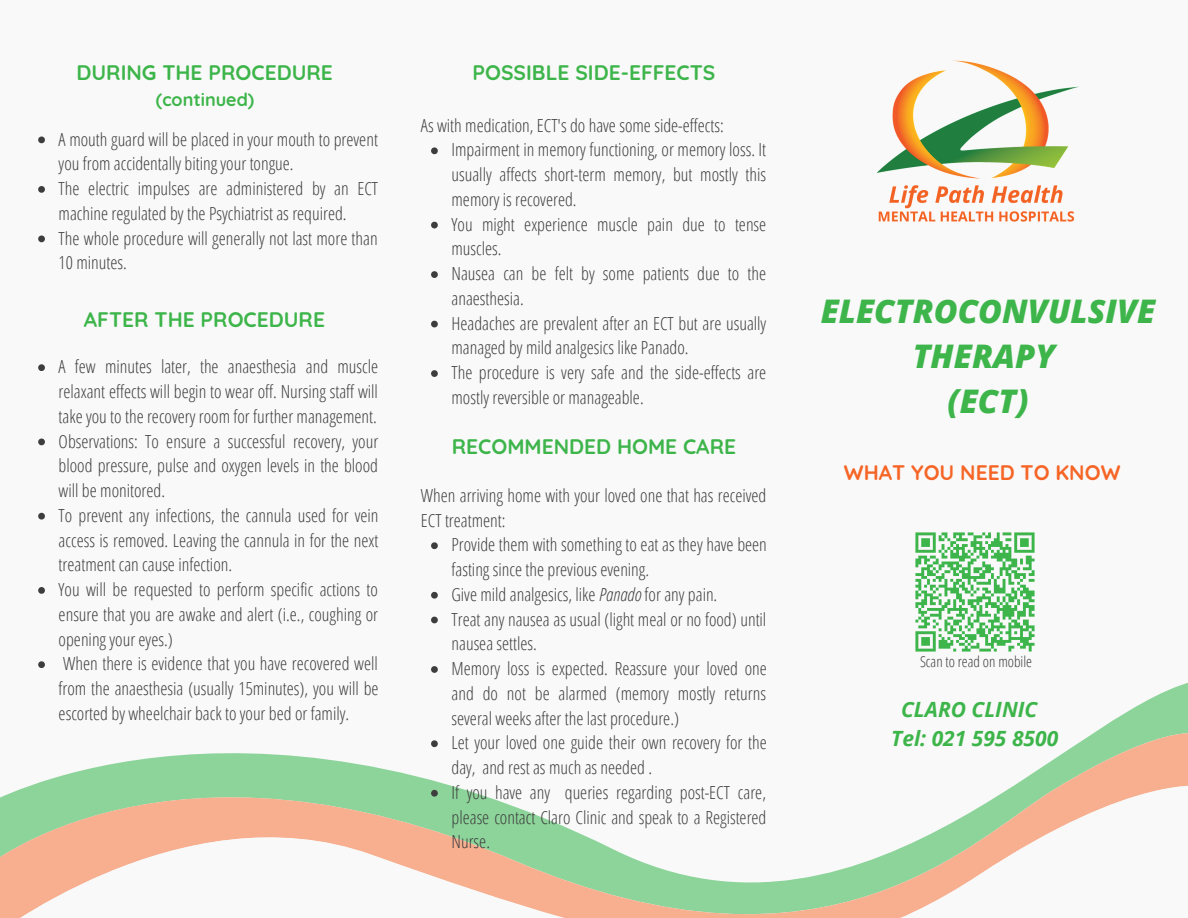
<style>
.page{position:relative;width:1188px;height:918px;background:#f9f9f9}
.page>*{position:absolute;margin:0;border:0;box-sizing:border-box;transform-origin:0 0}
.t1{font:italic 800 32.55px/45px "Open Sans";color:#3db54a;text-align:center}
.t2{font:700 21px "Quicksand";color:#3db54a}
.t3{font:italic 700 21px "Open Sans";color:#3db54a}
.t4{font:700 21px "Quicksand";color:#f66526}
.t5{font:300 18px/24.8px "Open Sans Condensed";color:#3d3d3d}
.t6{font:700 18px "Quicksand";color:#3db54a}
.t7{font:300 15px "Open Sans Condensed";color:#3d3d3d}
.s1{font-style:italic}
</style>
<div class="page">
<svg style="left:1124px;top:683px;width:64px;height:31px;fill:#8dd49a"></svg>
<svg style="left:76px;top:714px;width:1112px;height:58px"></svg>
<svg style="left:0;top:772px;width:1188px;height:146px"></svg>
<img style="left:876px;top:60px;width:203px;height:162px">
<img style="left:915px;top:532px;width:120px;height:120px">
<svg style="left:38px;top:137px;width:7px;height:6px"></svg>
<svg style="left:38px;top:186px;width:7px;height:7px"></svg>
<svg style="left:38px;top:236px;width:7px;height:6px"></svg>
<svg style="left:431px;top:147px;width:7px;height:7px"></svg>
<svg style="left:431px;top:222px;width:7px;height:6px"></svg>
<svg style="left:431px;top:271px;width:7px;height:7px"></svg>
<svg style="left:431px;top:321px;width:7px;height:6px"></svg>
<svg style="left:431px;top:370px;width:7px;height:7px"></svg>
<svg style="left:38px;top:364px;width:7px;height:7px"></svg>
<svg style="left:38px;top:439px;width:7px;height:6px"></svg>
<svg style="left:38px;top:513px;width:7px;height:7px"></svg>
<svg style="left:38px;top:587px;width:7px;height:7px"></svg>
<svg style="left:38px;top:661px;width:7px;height:7px"></svg>
<svg style="left:431px;top:542px;width:7px;height:7px"></svg>
<svg style="left:431px;top:592px;width:7px;height:7px"></svg>
<svg style="left:431px;top:617px;width:7px;height:6px"></svg>
<svg style="left:431px;top:666px;width:7px;height:7px"></svg>
<svg style="left:431px;top:740px;width:7px;height:7px"></svg>
<svg style="left:431px;top:790px;width:7px;height:7px"></svg>
<p class="t2" style="left:77px;top:59px;width:258px">DURING THE PROCEDURE</p>
<p class="t6" style="left:156px;top:88px;width:100px">(continued)</p>
<p class="t5" style="left:59px;top:126px;width:321px">A mouth guard will be placed in your mouth to prevent you from accidentally biting your tongue.</p>
<p class="t5" style="left:59px;top:176px;width:321px">The electric impulses are administered by an ECT machine regulated by the Psychiatrist as required.</p>
<p class="t5" style="left:59px;top:225px;width:321px">The whole procedure will generally not last more than<br>10 minutes.</p>
<p class="t2" style="left:84px;top:306px;width:243px">AFTER THE PROCEDURE</p>
<p class="t5" style="left:59px;top:354px;width:321px;text-align:justify">A few minutes later, the anaesthesia and muscle relaxant effects will begin to wear off. Nursing staff will take you to the recovery room for further management.</p>
<p class="t5" style="left:59px;top:428px;width:321px;text-align:justify">Observations: To ensure a successful recovery, your blood pressure, pulse and oxygen levels in the blood will be monitored.</p>
<p class="t5" style="left:59px;top:502px;width:321px;text-align:justify">To prevent any infections, the cannula used for vein access is removed. Leaving the cannula in for the next treatment can cause infection.</p>
<p class="t5" style="left:59px;top:577px;width:321px;text-align:justify">You will be requested to perform specific actions to ensure that you are awake and alert (i.e., coughing or opening your eyes.)</p>
<p class="t5" style="left:59px;top:651px;width:322px;text-align:justify">When there is evidence that you have recovered well from the anaesthesia (usually 15minutes), you will be escorted by wheelchair back to your bed or family.</p>
<p class="t2" style="left:473px;top:59px;width:244px">POSSIBLE SIDE-EFFECTS</p>
<p class="t5" style="left:421px;top:112px;width:304px">As with medication, ECT's do have some side-effects:</p>
<p class="t5" style="left:452px;top:137px;width:316px;text-align:justify">Impairment in memory functioning, or memory loss. It usually affects short-term memory, but mostly this memory is recovered.</p>
<p class="t5" style="left:452px;top:211px;width:316px">You might experience muscle pain due to tense muscles.</p>
<p class="t5" style="left:452px;top:261px;width:316px">Nausea can be felt by some patients due to the anaesthesia.</p>
<p class="t5" style="left:452px;top:310px;width:316px">Headaches are prevalent after an ECT but are usually managed by mild analgesics like Panado.</p>
<p class="t5" style="left:452px;top:360px;width:316px">The procedure is very safe and the side-effects are mostly reversible or manageable.</p>
<p class="t2" style="left:452px;top:433px;width:286px">RECOMMENDED HOME CARE</p>
<p class="t5" style="left:421px;top:483px;width:347px">When arriving home with your loved one that has received<br>ECT treatment:</p>
<p class="t5" style="left:452px;top:532px;width:317px">Provide them with something to eat as they have been fasting since the previous evening.</p>
<p class="t5" style="left:452px;top:582px;width:267px">Give mild analgesics, like <span class="s1">Panado</span> for any pain.</p>
<p class="t5" style="left:452px;top:606px;width:316px">Treat any nausea as usual (light meal or no food) until nausea settles.</p>
<p class="t5" style="left:452px;top:656px;width:317px;text-align:justify">Memory loss is expected. Reassure your loved one and do not be alarmed (memory mostly returns several weeks after the last procedure.)</p>
<p class="t5" style="left:452px;top:730px;width:317px">Let your loved one guide their own recovery for the day, and rest as much as needed .</p>
<p class="t5" style="left:452px;top:780px;width:316px;text-align:justify">If you have any queries regarding post-ECT care, please contact Claro Clinic and speak to a Registered Nurse.</p>
<p class="t1" style="left:821px;top:288px;width:336px">ELECTROCONVULSIVE<br>THERAPY</p>
<p class="t1" style="left:948px;top:378px;width:82px">(ECT)</p>
<p class="t4" style="left:844px;top:459px;width:278px">WHAT YOU NEED TO KNOW</p>
<p class="t7" style="left:920px;top:651px;width:114px">Scan to read on mobile</p>
<p class="t3" style="left:901px;top:694px;width:138px">CLARO CLINIC</p>
<p class="t3" style="left:891px;top:724px;width:168px">Tel: 021 595 8500</p>
</div>
